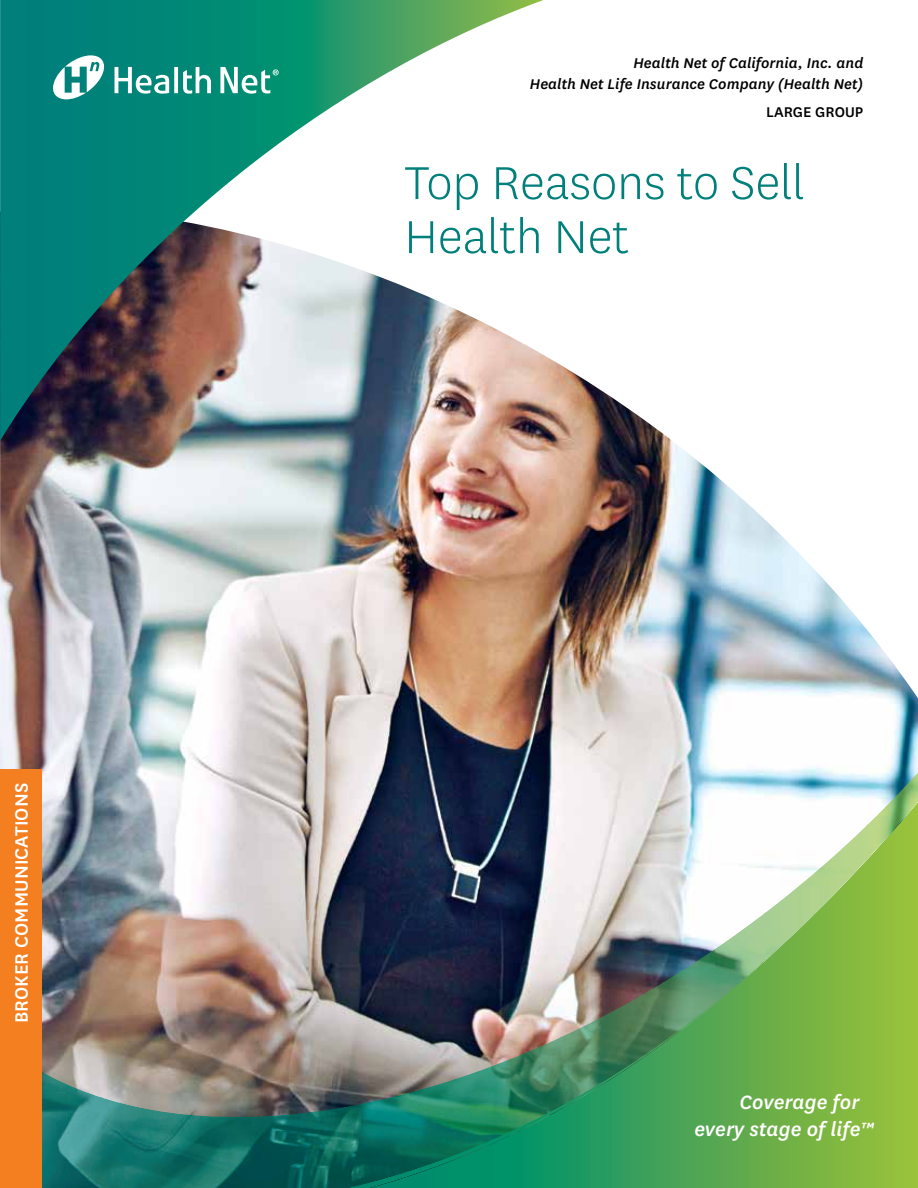
<style>
.page{position:relative;width:918px;height:1188px;background:#fff}
.page>*{position:absolute;margin:0;border:0;box-sizing:border-box;transform-origin:0 0}
.t1{font:300 54px/54px "Centene Sans";color:#007f7b}
.t2{font:italic 500 22.5px/27px "Centene Sans";letter-spacing:.005em;color:#fff}
.t3{font:500 21px "Centene Sans";letter-spacing:.005em;color:#fff}
.t4{font:italic 500 16.5px/21px "Centene Sans";letter-spacing:.005em;color:#000;text-align:right}
.t5{font:500 16.5px "Centene Sans";letter-spacing:.005em;color:#000}
</style>
<div class="page">
<img style="left:0;top:355px;width:918px;height:729px">
<img style="left:0;top:0;width:543px;height:441px">
<svg style="left:53px;top:55px;width:51px;height:44px"></svg>
<svg style="left:220px;top:67px;width:59px;height:27px"></svg>
<svg style="left:115px;top:67px;width:96px;height:27px"></svg>
<svg style="left:370px;top:802px;width:548px;height:386px;background:#769870"></svg>
<img style="left:867px;top:772px;width:51px;height:30px">
<img style="left:765px;top:824px;width:103px;height:104px">
<img style="left:714px;top:911px;width:52px;height:94px">
<img style="left:663px;top:948px;width:52px;height:96px">
<img style="left:561px;top:980px;width:102px;height:105px">
<img style="left:408px;top:1032px;width:154px;height:104px">
<img style="left:41px;top:1032px;width:61px;height:156px">
<img style="left:561px;top:1084px;width:40px;height:23px">
<img style="left:102px;top:1084px;width:306px;height:104px">
<img style="left:408px;top:1136px;width:81px;height:3px">
<img style="left:865px;top:802px;width:53px;height:61px">
<img style="left:814px;top:859px;width:53px;height:58px">
<img style="left:762px;top:912px;width:53px;height:54px">
<img style="left:710px;top:961px;width:53px;height:48px">
<img style="left:658px;top:1004px;width:53px;height:45px">
<img style="left:584px;top:1043px;width:75px;height:49px">
<img style="left:489px;top:1091px;width:104px;height:49px">
<img style="left:348px;top:1139px;width:156px;height:49px">
<div style="left:0;top:770px;width:41px;height:418px;background:#f47f21"></div>
<p class="t3" style="left:7px;top:1023px;width:242px;rotate:-90deg">BROKER COMMUNICATIONS</p>
<p class="t4" style="left:530px;top:52px;width:335px">Health Net of California, Inc. and<br>Health Net Life Insurance Company (Health Net)</p>
<p class="t5" style="left:766px;top:100px;width:99px">LARGE GROUP</p>
<h1 class="t1" style="left:404px;top:154px;width:402px">Top Reasons to Sell<br>Health Net</h1>
<p class="t2" style="left:695px;top:1087px;width:182px;text-indent:45px">Coverage for every stage of life™</p>
</div>
